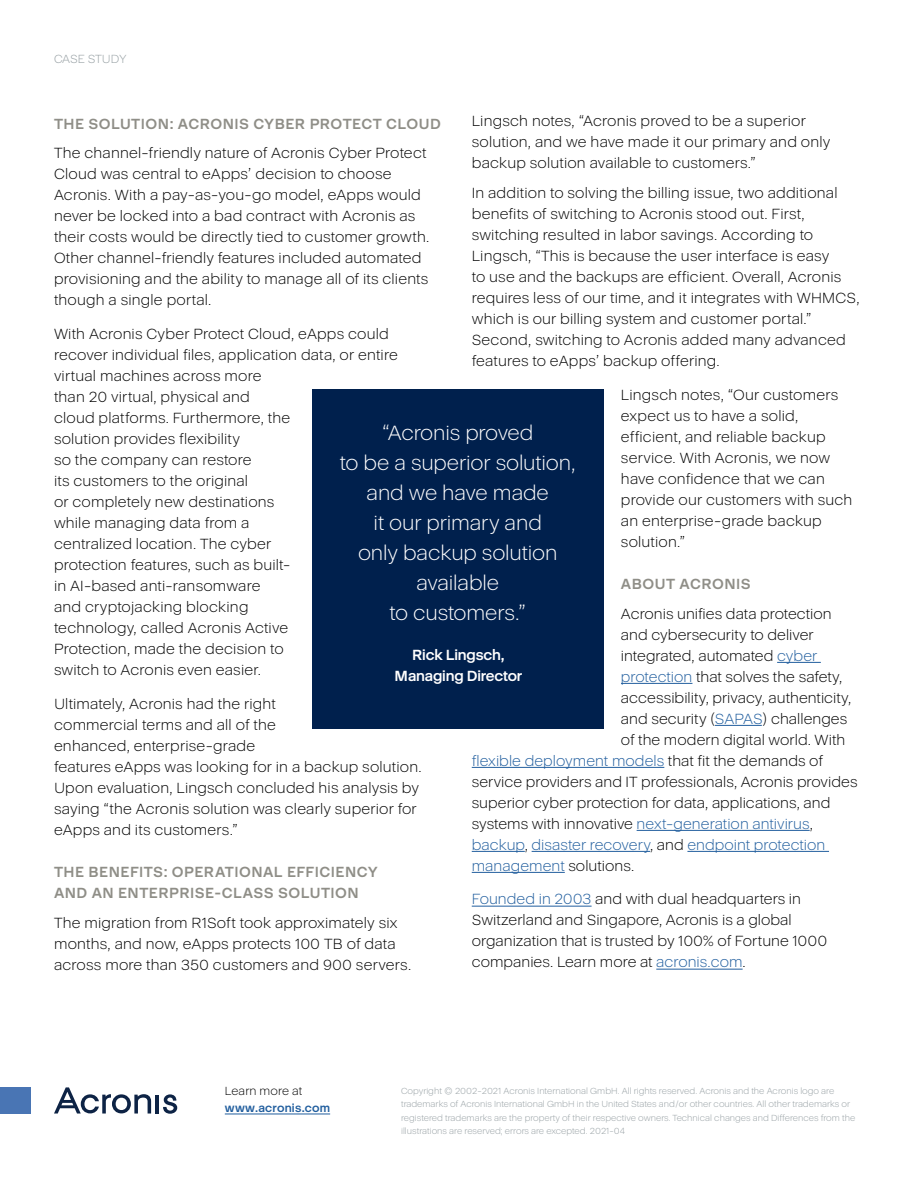
<style>
.page{position:relative;width:918px;height:1188px;background:#fff}
.page>*{position:absolute;margin:0;border:0;box-sizing:border-box;transform-origin:0 0}
.t1{font:300 21px/30px "Acronis Cyber";letter-spacing:-.01em;color:#fff;text-align:center}
.t2{font:300 15px/21px "Acronis Cyber";letter-spacing:.01em;color:#000}
.t3{font:300 15px "Acronis Cyber";color:#215e9e}
.t4{font:700 15px/21px "Acronis Cyber";letter-spacing:.03em;color:#8f8e87}
.t5{font:700 15px/21px "Acronis Cyber";letter-spacing:-.01em;color:#fff;text-align:center}
.t6{font:700 12px "Acronis Cyber";letter-spacing:.015em;color:#215e9e}
.t7{font:300 12px "Acronis Cyber";letter-spacing:.01em;color:#000}
.t8{font:300 12px "Acronis Cyber";letter-spacing:-.01em;color:#97a0a4}
.t9{font:300 9px/13.5px "Acronis Cyber";color:#97a0a4}
.s1{color:#215e9e}
.s2{color:#000}
</style>
<div class="page">
<hr style="left:777px;top:662px;width:44px;height:1px;background:#215e9e">
<hr style="left:621px;top:683px;width:71px;height:1px;background:#215e9e">
<hr style="left:715px;top:725px;width:47px;height:1px;background:#215e9e">
<hr style="left:472px;top:767px;width:192px;height:1px;background:#215e9e">
<hr style="left:637px;top:830px;width:173px;height:1px;background:#215e9e">
<hr style="left:472px;top:851px;width:53px;height:1px;background:#215e9e">
<hr style="left:532px;top:851px;width:118px;height:1px;background:#215e9e">
<hr style="left:687px;top:851px;width:142px;height:1px;background:#215e9e">
<hr style="left:472px;top:872px;width:93px;height:1px;background:#215e9e">
<hr style="left:472px;top:906px;width:120px;height:1px;background:#215e9e">
<hr style="left:656px;top:969px;width:87px;height:1px;background:#215e9e">
<div style="left:313px;top:389px;width:291px;height:339px;background:#00204d"></div>
<hr style="left:225px;top:1114px;width:105px;height:1px;background:#215e9e">
<hr style="left:156px;top:1095px;width:3px;height:19px;background:#0d2345">
<svg style="left:163px;top:1094px;width:14px;height:20px"></svg>
<svg style="left:54px;top:1087px;width:97px;height:27px"></svg>
<div style="left:0;top:1087px;width:30px;height:27px;background:#4975b4"></div>
<p class="t8" style="left:54px;top:52px;width:74px">CASE STUDY</p>
<p class="t2" style="left:472px;top:111px;width:360px">Lingsch notes, “Acronis proved to be a superior solution, and we have made it our primary and only backup solution available to customers.”</p>
<p class="t2" style="left:472px;top:182px;width:389px">In addition to solving the billing issue, two additional benefits of switching to Acronis stood out. First, switching resulted in labor savings. According to Lingsch, “This is because the user interface is easy<br>to use and the backups are efficient. Overall, Acronis requires less of our time, and it integrates with WHMCS, which is our billing system and customer portal.” Second, switching to Acronis added many advanced features to eApps’ backup offering.</p>
<p class="t2" style="left:621px;top:384px;width:233px">Lingsch notes, “Our customers expect us to have a solid, efficient, and reliable backup service. With Acronis, we now have confidence that we can provide our customers with such an enterprise-grade backup solution.”</p>
<p class="t4" style="left:621px;top:573px;width:131px">ABOUT ACRONIS</p>
<p class="t2" style="left:621px;top:603px;width:212px">Acronis unifies data protection</p>
<p class="t2" style="left:621px;top:624px;width:194px">and cybersecurity to deliver</p>
<p class="t2" style="left:621px;top:645px;width:198px">integrated, automated <span class="s1">cyber</span></p>
<p class="t2" style="left:621px;top:666px;width:223px"><span class="s1">protection</span> that solves the safety,</p>
<p class="t2" style="left:621px;top:687px;width:232px">accessibility, privacy, authenticity,</p>
<p class="t2" style="left:621px;top:708px;width:228px">and security (<span class="s1">SAPAS</span>) challenges</p>
<p class="t2" style="left:621px;top:729px;width:226px">of the modern digital world. With</p>
<p class="t3" style="left:472px;top:751px;width:353px">flexible deployment models <span class="s2">that fit the demands of</span></p>
<p class="t2" style="left:472px;top:771px;width:387px">service providers and IT professionals, Acronis provides</p>
<p class="t2" style="left:472px;top:792px;width:360px">superior cyber protection for data, applications, and</p>
<p class="t3" style="left:472px;top:814px;width:343px"><span class="s2">systems with innovative</span> next-generation antivirus<span class="s2">,</span></p>
<p class="t3" style="left:472px;top:835px;width:355px">backup<span class="s2">,</span> disaster recovery<span class="s2">, and</span> endpoint protection</p>
<p class="t3" style="left:472px;top:856px;width:164px">management <span class="s2">solutions.</span></p>
<p class="t2" style="left:472px;top:889px;width:357px"><span class="s1">Founded in 2003</span> and with dual headquarters in Switzerland and Singapore, Acronis is a global organization that is trusted by 100% of Fortune 1000 companies. Learn more at <span class="s1">acronis.com</span>.</p>
<p class="t4" style="left:54px;top:113px;width:388px">THE SOLUTION: ACRONIS CYBER PROTECT CLOUD</p>
<p class="t2" style="left:54px;top:143px;width:377px">The channel-friendly nature of Acronis Cyber Protect Cloud was central to eApps’ decision to choose Acronis. With a pay-as-you-go model, eApps would never be locked into a bad contract with Acronis as their costs would be directly tied to customer growth.<br>Other channel-friendly features included automated provisioning and the ability to manage all of its clients though a single portal.</p>
<p class="t2" style="left:54px;top:323px;width:345px">With Acronis Cyber Protect Cloud, eApps could recover individual files, application data, or entire virtual machines across more<br>than 20 virtual, physical and<br>cloud platforms. Furthermore, the<br>solution provides flexibility<br>so the company can restore<br>its customers to the original<br>or completely new destinations<br>while managing data from a<br>centralized location. The cyber<br>protection features, such as built-<br>in AI-based anti-ransomware<br>and cryptojacking blocking<br>technology, called Acronis Active<br>Protection, made the decision to<br>switch to Acronis even easier.</p>
<p class="t2" style="left:54px;top:693px;width:369px">Ultimately, Acronis had the right<br>commercial terms and all of the<br>enhanced, enterprise-grade<br>features eApps was looking for in a backup solution.<br>Upon evaluation, Lingsch concluded his analysis by saying “the Acronis solution was clearly superior for eApps and its customers.”</p>
<p class="t4" style="left:54px;top:861px;width:325px">THE BENEFITS: OPERATIONAL EFFICIENCY<br>AND AN ENTERPRISE-CLASS SOLUTION</p>
<p class="t2" style="left:54px;top:912px;width:359px">The migration from R1Soft took approximately six months, and now, eApps protects 100 TB of data across more than 350 customers and 900 servers.</p>
<h1 class="t1" style="left:340px;top:418px;width:237px">“Acronis proved<br>to be a superior solution, and we have made<br>it our primary and<br>only backup solution available<br>to customers.”</h1>
<p class="t5" style="left:395px;top:644px;width:129px">Rick Lingsch,<br>Managing Director</p>
<p class="t7" style="left:225px;top:1084px;width:79px">Learn more at</p>
<p class="t6" style="left:225px;top:1101px;width:107px">www.acronis.com</p>
<p class="t9" style="left:401px;top:1084px;width:456px">Copyright © 2002-2021 Acronis International GmbH. All rights reserved. Acronis and the Acronis logo are trademarks of Acronis International GmbH in the United States and/or other countries. All other trademarks or registered trademarks are the property of their respective owners. Technical changes and Differences from the illustrations are reserved; errors are excepted. 2021-04</p>
</div>
